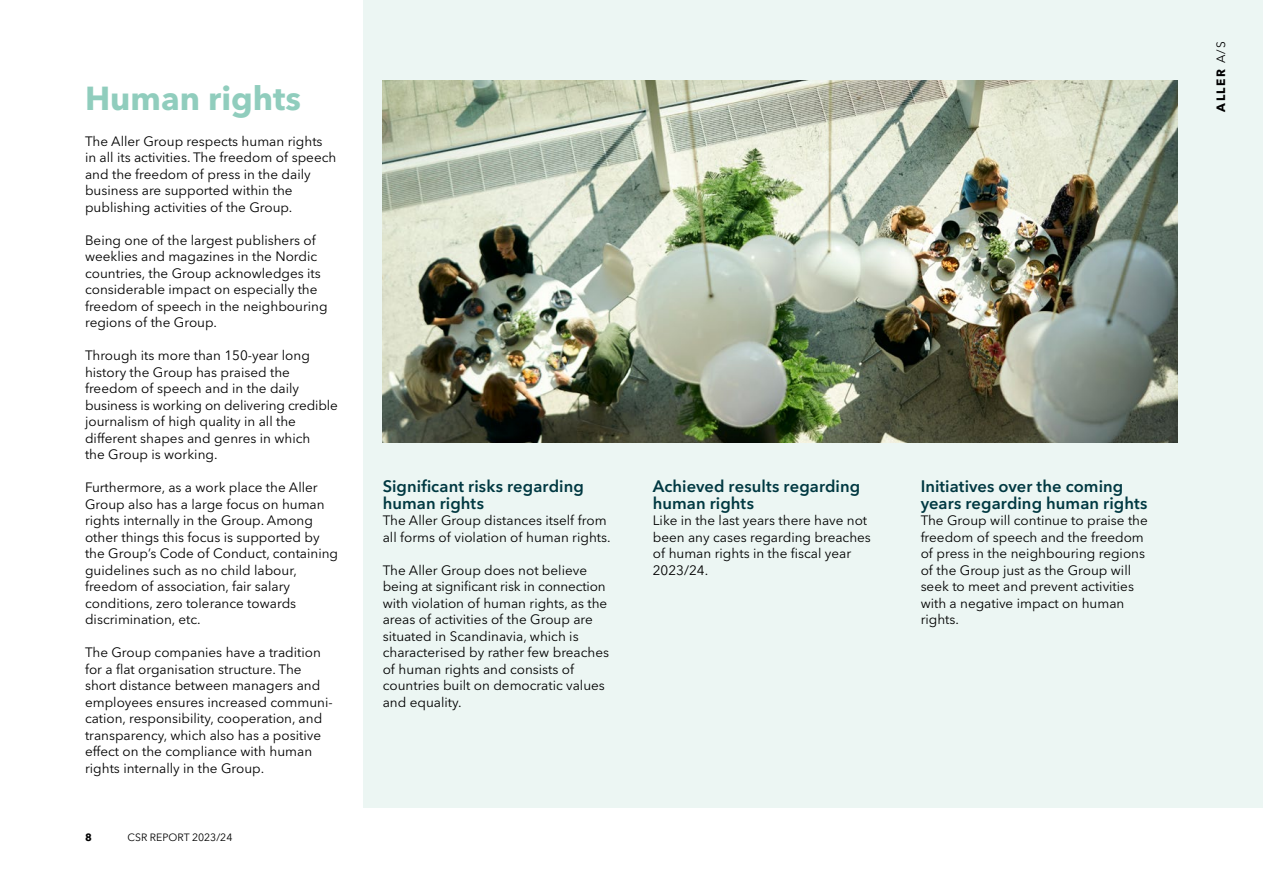
<style>
.page{position:relative;width:1263px;height:893px;background:#fff}
.page>*{position:absolute;margin:0;border:0;box-sizing:border-box;transform-origin:0 0}
.Rubrik_22{font:700 33px "Avenir Next LT Pro";color:#90cdbd}
.Rubrik_11{font:600 16.5px/16.5px "Avenir Next LT Pro";letter-spacing:.005em;color:#003841}
.Brød{font:13.5px/16.5px "Avenir Next LT Pro";color:#000}
.t1{font:700 12px "Avenir Next LT Pro";color:#000}
.t2{font:10.5px "Avenir Next LT Pro";color:#000}
.t3{font:700 10.5px "Avenir Next LT Pro";color:#000}
.s1{font-weight:400}
</style>
<div class="page">
<div style="left:364px;top:0;width:899px;height:808px;background:#ecf6f3"></div>
<img style="left:383px;top:81px;width:795px;height:362px">
<p class="Rubrik_22" style="left:85px;top:78px;width:217px">Human rights</p>
<p class="Brød" style="left:85px;top:133px;width:253px">The Aller Group respects human rights in all its activities. The freedom of speech and the freedom of press in the daily business are supported within the publishing activities of the Group.</p>
<p class="Brød" style="left:85px;top:232px;width:244px">Being one of the largest publishers of weeklies and magazines in the Nordic countries, the Group acknowledges its considerable impact on especially the freedom of speech in the neighbouring regions of the Group.</p>
<p class="Brød" style="left:85px;top:347px;width:254px">Through its more than 150-year long history the Group has praised the freedom of speech and in the daily business is working on delivering credible journalism of high quality in all the different shapes and genres in which<br>the Group is working.</p>
<p class="Brød" style="left:85px;top:479px;width:255px">Furthermore, as a work place the Aller Group also has a large focus on human rights internally in the Group. Among other things this focus is supported by the Group’s Code of Conduct, containing guidelines such as no child labour, freedom of association, fair salary conditions, zero tolerance towards discrimination, etc.</p>
<p class="Brød" style="left:85px;top:644px;width:249px">The Group companies have a tradition for a flat organisation structure. The short distance between managers and employees ensures increased communi&shy;cation, responsibility, cooperation, and transparency, which also has a positive effect on the compliance with human rights internally in the Group.</p>
<p class="t3" style="left:85px;top:831px;width:8px">8</p>
<p class="t2" style="left:128px;top:831px;width:106px">CSR REPORT 2023/24</p>
<p class="Rubrik_11" style="left:383px;top:478px;width:203px">Significant risks regarding human rights</p>
<p class="Brød" style="left:383px;top:512px;width:229px">The Aller Group distances itself from all forms of violation of human rights.</p>
<p class="Brød" style="left:383px;top:562px;width:228px">The Aller Group does not believe being at significant risk in connection with violation of human rights, as the areas of activities of the Group are situated in Scandinavia, which is characterised by rather few breaches of human rights and consists of countries built on democratic values and equality.</p>
<p class="Rubrik_11" style="left:653px;top:478px;width:209px">Achieved results regarding human rights</p>
<p class="Brød" style="left:653px;top:512px;width:220px">Like in the last years there have not been any cases regarding breaches of human rights in the fiscal year<br>2023/24.</p>
<p class="Rubrik_11" style="left:921px;top:478px;width:228px">Initiatives over the coming years regarding human rights</p>
<p class="Brød" style="left:921px;top:512px;width:229px">The Group will continue to praise the freedom of speech and the freedom of press in the neighbouring regions of the Group just as the Group will seek to meet and prevent activities with a negative impact on human rights.</p>
<p class="t1" style="left:1214px;top:112px;width:72px;rotate:-90deg">ALLER <span class="s1">A/S</span></p>
</div>
